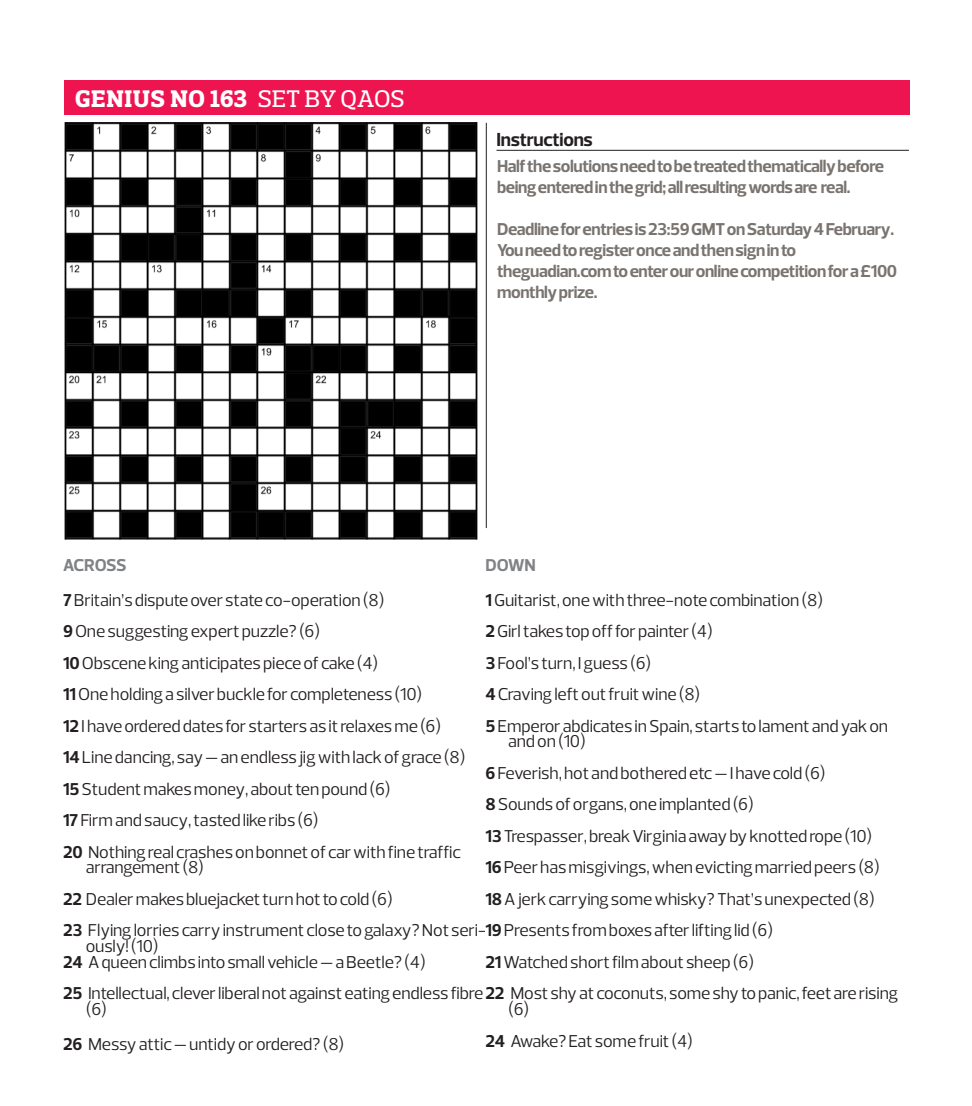
<style>
.page{position:relative;width:972px;height:1106px;background:#fff}
.page>*{position:absolute;margin:0;border:0;box-sizing:border-box;transform-origin:0 0}
.LA__Charts_Caps_Whit{font:800 24.5px "PS4 Prelo Slab";letter-spacing:.04em;color:#fff}
.LA__AZED_Solution_Ru{font:700 19.25px "P5 Prelo";letter-spacing:-.015em;color:#231f20}
.TX__AZED_Clues_Text{font:17.5px/15.8px "P2 Prelo";letter-spacing:-.01em;color:#231f20}
.TX__AZED_Solution__P{font:700 17.5px/21px "P2 Prelo";letter-spacing:-.025em;color:#797470}
.TX__AZED_Across_Down{font:700 17.5px "P5 Prelo";letter-spacing:-.025em;color:#808285}
.s1{font-family:"PS2 Prelo Slab";font-weight:500}
.s2{font-weight:700}
</style>
<div class="page">
<hr style="left:496px;top:150px;width:412px;height:1px;background:#231f20">
<img style="left:64px;top:123px;width:413px;height:417px">
<hr style="left:486px;top:123px;width:1px;height:405px;background:#231f20">
<div style="left:64px;top:80px;width:846px;height:36px;background:#ed1450"></div>
<p class="LA__Charts_Caps_Whit" style="left:75px;top:83px;width:331px">GENIUS NO 163 <span class="s1">SET BY QAOS</span></p>
<p class="LA__AZED_Solution_Ru" style="left:496px;top:128px;width:98px">Instructions</p>
<p class="TX__AZED_Solution__P" style="left:497px;top:156px;width:388px">Half the solutions need to be treated thematically before being entered in the grid; all resulting words are real.</p>
<p class="TX__AZED_Solution__P" style="left:497px;top:219px;width:401px">Deadline for entries is 23:59 GMT on Saturday 4 February.<br>You need to register once and then sign in to theguadian.com to enter our online competition for a £100 monthly prize.</p>
<p class="TX__AZED_Across_Down" style="left:63px;top:554px;width:65px">ACROSS</p>
<p class="TX__AZED_Clues_Text" style="left:63px;top:592px;width:323px"><span class="s2">7</span> Britain’s dispute over state co-operation (8)</p>
<p class="TX__AZED_Clues_Text" style="left:63px;top:623px;width:258px"><span class="s2">9</span> One suggesting expert puzzle? (6)</p>
<p class="TX__AZED_Clues_Text" style="left:63px;top:655px;width:317px"><span class="s2">10</span> Obscene king anticipates piece of cake (4)</p>
<p class="TX__AZED_Clues_Text" style="left:63px;top:686px;width:361px"><span class="s2">11</span>One holding a silver buckle for completeness (10)</p>
<p class="TX__AZED_Clues_Text" style="left:63px;top:718px;width:379px"><span class="s2">12</span> I have ordered dates for starters as it relaxes me (6)</p>
<p class="TX__AZED_Clues_Text" style="left:63px;top:749px;width:404px"><span class="s2">14</span> Line dancing, say — an endless jig with lack of grace (8)</p>
<p class="TX__AZED_Clues_Text" style="left:63px;top:781px;width:329px"><span class="s2">15</span> Student makes money, about ten pound (6)</p>
<p class="TX__AZED_Clues_Text" style="left:63px;top:812px;width:257px"><span class="s2">17</span> Firm and saucy, tasted like ribs (6)</p>
<p class="TX__AZED_Clues_Text" style="left:86px;top:844px;width:376px;text-indent:-23px"><span class="s2">20</span> Nothing real crashes on bonnet of car with fine traffic arrangement (8)</p>
<p class="TX__AZED_Clues_Text" style="left:63px;top:891px;width:331px"><span class="s2">22</span> Dealer makes bluejacket turn hot to cold (6)</p>
<p class="TX__AZED_Clues_Text" style="left:86px;top:923px;width:688px;text-indent:-23px"><span class="s2">23</span> Flying lorries carry instrument close to galaxy? Not seri-<span class="s2">19</span> Presents from boxes after lifting lid (6) ously! (10)</p>
<p class="TX__AZED_Clues_Text" style="left:63px;top:954px;width:364px"><span class="s2">24</span> A queen climbs into small vehicle — a Beetle? (4)</p>
<p class="TX__AZED_Clues_Text" style="left:86px;top:986px;width:813px;text-indent:-23px"><span class="s2">25</span> Intellectual, clever liberal not against eating endless fibre<span class="s2">22</span> Most shy at coconuts, some shy to panic, feet are rising (6)</p>
<p class="TX__AZED_Clues_Text" style="left:63px;top:1036px;width:283px"><span class="s2">26</span> Messy attic — untidy or ordered? (8)</p>
<p class="TX__AZED_Across_Down" style="left:485px;top:554px;width:52px">DOWN</p>
<p class="TX__AZED_Clues_Text" style="left:485px;top:592px;width:339px"><span class="s2">1</span>Guitarist, one with three-note combination (8)</p>
<p class="TX__AZED_Clues_Text" style="left:485px;top:623px;width:229px"><span class="s2">2</span>Girl takes top off for painter (4)</p>
<p class="TX__AZED_Clues_Text" style="left:485px;top:655px;width:167px"><span class="s2">3</span> Fool’s turn, I guess (6)</p>
<p class="TX__AZED_Clues_Text" style="left:485px;top:686px;width:216px"><span class="s2">4</span> Craving left out fruit wine (8)</p>
<p class="TX__AZED_Clues_Text" style="left:508px;top:718px;width:381px;text-indent:-23px"><span class="s2">5</span>Emperor abdicates in Spain, starts to lament and yak on and on (10)</p>
<p class="TX__AZED_Clues_Text" style="left:485px;top:765px;width:342px"><span class="s2">6</span> Feverish, hot and bothered etc — I have cold (6)</p>
<p class="TX__AZED_Clues_Text" style="left:485px;top:797px;width:270px"><span class="s2">8</span>Sounds of organs, one implanted (6)</p>
<p class="TX__AZED_Clues_Text" style="left:485px;top:828px;width:388px"><span class="s2">13</span>Trespasser, break Virginia away by knotted rope (10)</p>
<p class="TX__AZED_Clues_Text" style="left:485px;top:860px;width:396px"><span class="s2">16</span> Peer has misgivings, when evicting married peers (8)</p>
<p class="TX__AZED_Clues_Text" style="left:485px;top:891px;width:391px"><span class="s2">18</span> A jerk carrying some whisky? That’s unexpected (8)</p>
<p class="TX__AZED_Clues_Text" style="left:485px;top:954px;width:270px"><span class="s2">21</span>Watched short film about sheep (6)</p>
<p class="TX__AZED_Clues_Text" style="left:508px;top:1001px;width:23px">(6)</p>
<p class="TX__AZED_Clues_Text" style="left:485px;top:1033px;width:209px"><span class="s2">24</span> Awake? Eat some fruit (4)</p>
</div>
